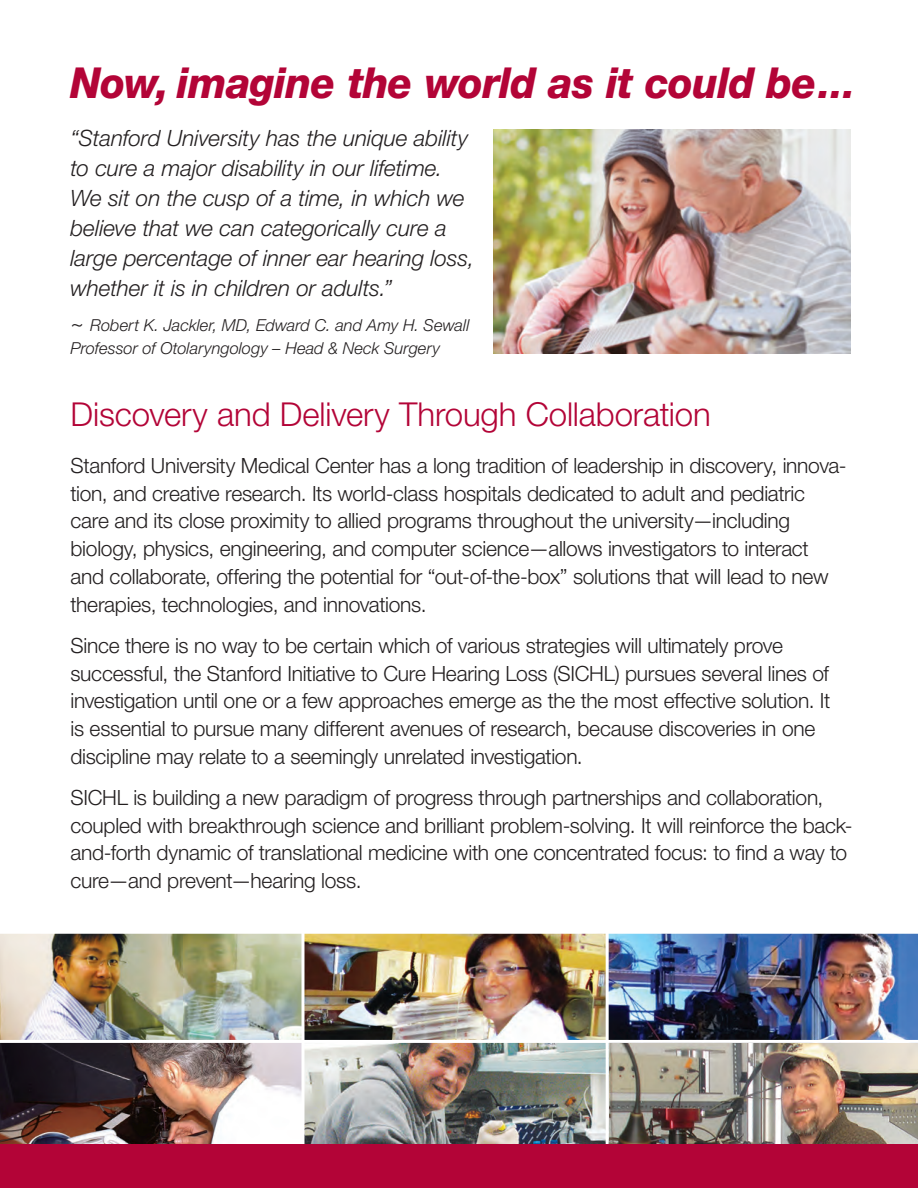
<style>
.page{position:relative;width:918px;height:1188px;background:#fff}
.page>*{position:absolute;margin:0;border:0;box-sizing:border-box;transform-origin:0 0}
.t1{font:italic 800 42.75px "Helvetica Neue LT Std";letter-spacing:-.015em;color:#b30437;scale:.96 1}
.t2{font:300 33px "Helvetica Neue LT Std";letter-spacing:-.005em;color:#b30437}
.t3{font:italic 300 22.5px/30px "Helvetica Neue LT Std";letter-spacing:-.005em;color:#231f20}
.t4{font:300 21px/27.8px "Helvetica Neue LT Std";letter-spacing:-.015em;color:#231f20}
.t5{font:italic 300 16.5px "Helvetica Neue LT Std";color:#231f20}
.s1{font-size:39.75px}
.s2{font-size:22.5px}
</style>
<div class="page">
<img style="left:609px;top:1043px;width:309px;height:101px">
<img style="left:304px;top:934px;width:614px;height:106px">
<img style="left:494px;top:130px;width:356px;height:223px">
<img style="left:0;top:934px;width:302px;height:106px">
<img style="left:304px;top:1043px;width:302px;height:101px">
<img style="left:0;top:1043px;width:302px;height:101px">
<hr style="left:606px;top:922px;width:3px;height:244px;background:#fff">
<div style="left:0;top:1144px;width:918px;height:44px;background:#b30437"></div>
<p class="t1" style="left:70px;top:57px;width:819px">Now, imagine the world as it could be<span class="s1">...</span></p>
<p class="t3" style="left:70px;top:123px;width:405px">“Stanford University has the unique ability to cure a major disability in our lifetime.<br>We sit on the cusp of a time, in which we believe that we can categorically cure a large percentage of inner ear hearing loss, whether it is in children or adults.”</p>
<p class="t5" style="left:70px;top:316px;width:400px"><span class="s2">~</span> Robert K. Jackler, MD, Edward C. and Amy H. Sewall</p>
<p class="t5" style="left:71px;top:338px;width:371px">Professor of Otolaryngology – Head &amp; Neck Surgery</p>
<p class="t2" style="left:70px;top:394px;width:642px">Discovery and Delivery Through Collaboration</p>
<p class="t4" style="left:70px;top:451px;width:778px">Stanford University Medical Center has a long tradition of leadership in discovery, innova&shy;tion, and creative research. Its world-class hospitals dedicated to adult and pediatric care and its close proximity to allied programs throughout the university—including biology, physics, engineering, and computer science—allows investigators to interact and collaborate, offering the potential for “out-of-the-box” solutions that will lead to new therapies, technologies, and innovations.</p>
<p class="t4" style="left:70px;top:631px;width:761px">Since there is no way to be certain which of various strategies will ultimately prove successful, the Stanford Initiative to Cure Hearing Loss (SICHL) pursues several lines of investigation until one or a few approaches emerge as the the most effective solution. It is essential to pursue many different avenues of research, because discoveries in one discipline may relate to a seemingly unrelated investigation.</p>
<p class="t4" style="left:70px;top:783px;width:784px">SICHL is building a new paradigm of progress through partnerships and collaboration, coupled with breakthrough science and brilliant problem-solving. It will reinforce the back&shy;and-forth dynamic of translational medicine with one concentrated focus: to find a way to cure—and prevent—hearing loss.</p>
</div>
